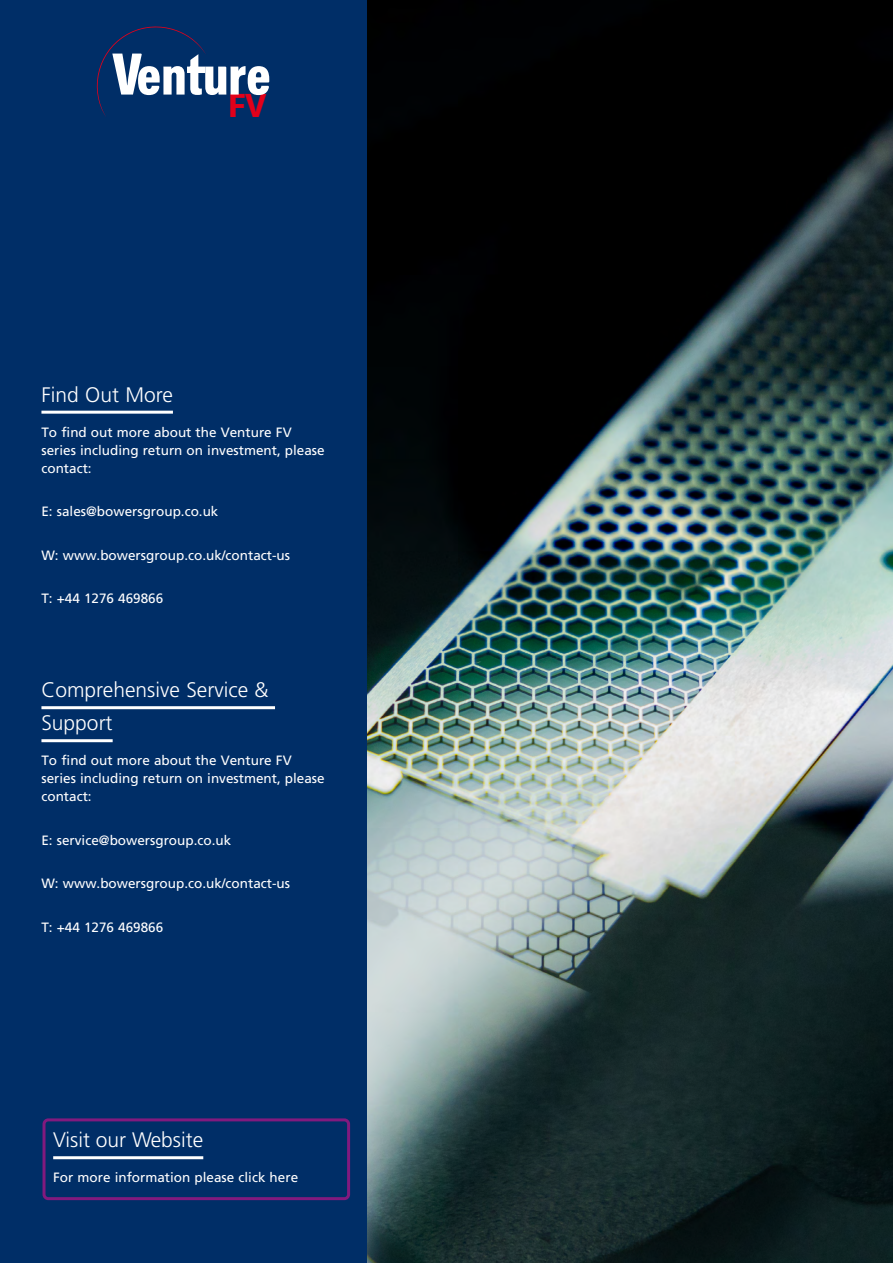
<style>
.page{position:relative;width:893px;height:1263px;background:#fff}
.page>*{position:absolute;margin:0;border:0;box-sizing:border-box;transform-origin:0 0}
.t1{font:800 36px "Mukta Mahee";color:#e2001a}
.t2{font:21px/33px "Frutiger LT 45 Lt";color:#fff}
.t3{font:13.5px/18px "Frutiger LT 55 Rm";color:#fff}
</style>
<div class="page">
<div style="left:0;top:0;width:368px;height:1263px;background:#002e67"></div>
<div style="left:43px;top:1118px;width:307px;height:82px;border:3px solid #811a7e;border-radius:4px"></div>
<hr style="left:53px;top:1156px;width:150px;height:3px;background:#fff">
<svg style="left:96px;top:26px;width:173px;height:91px"></svg>
<img style="left:368px;top:0;width:525px;height:1263px">
<hr style="left:41px;top:706px;width:234px;height:3px;background:#fff">
<hr style="left:41px;top:739px;width:72px;height:3px;background:#fff">
<hr style="left:41px;top:411px;width:132px;height:3px;background:#fff">
<h1 class="t1" style="left:228px;top:84px;width:40px">FV</h1>
<h2 class="t2" style="left:41px;top:378px;width:133px">Find Out More</h2>
<p class="t3" style="left:41px;top:423px;width:285px">To find out more about the Venture FV series including return on investment, please contact:</p>
<p class="t3" style="left:41px;top:502px;width:178px">E: sales@bowersgroup.co.uk</p>
<p class="t3" style="left:41px;top:546px;width:250px">W: www.bowersgroup.co.uk/contact-us</p>
<p class="t3" style="left:41px;top:590px;width:123px">T: +44 1276 469866</p>
<h2 class="t2" style="left:41px;top:674px;width:229px">Comprehensive Service &amp;<br>Support</h2>
<p class="t3" style="left:41px;top:751px;width:285px">To find out more about the Venture FV series including return on investment, please contact:</p>
<p class="t3" style="left:41px;top:831px;width:191px">E: service@bowersgroup.co.uk</p>
<p class="t3" style="left:41px;top:875px;width:250px">W: www.bowersgroup.co.uk/contact-us</p>
<p class="t3" style="left:41px;top:918px;width:123px">T: +44 1276 469866</p>
<h2 class="t2" style="left:53px;top:1124px;width:152px">Visit our Website</h2>
<p class="t3" style="left:53px;top:1168px;width:246px">For more information please click here</p>
</div>
